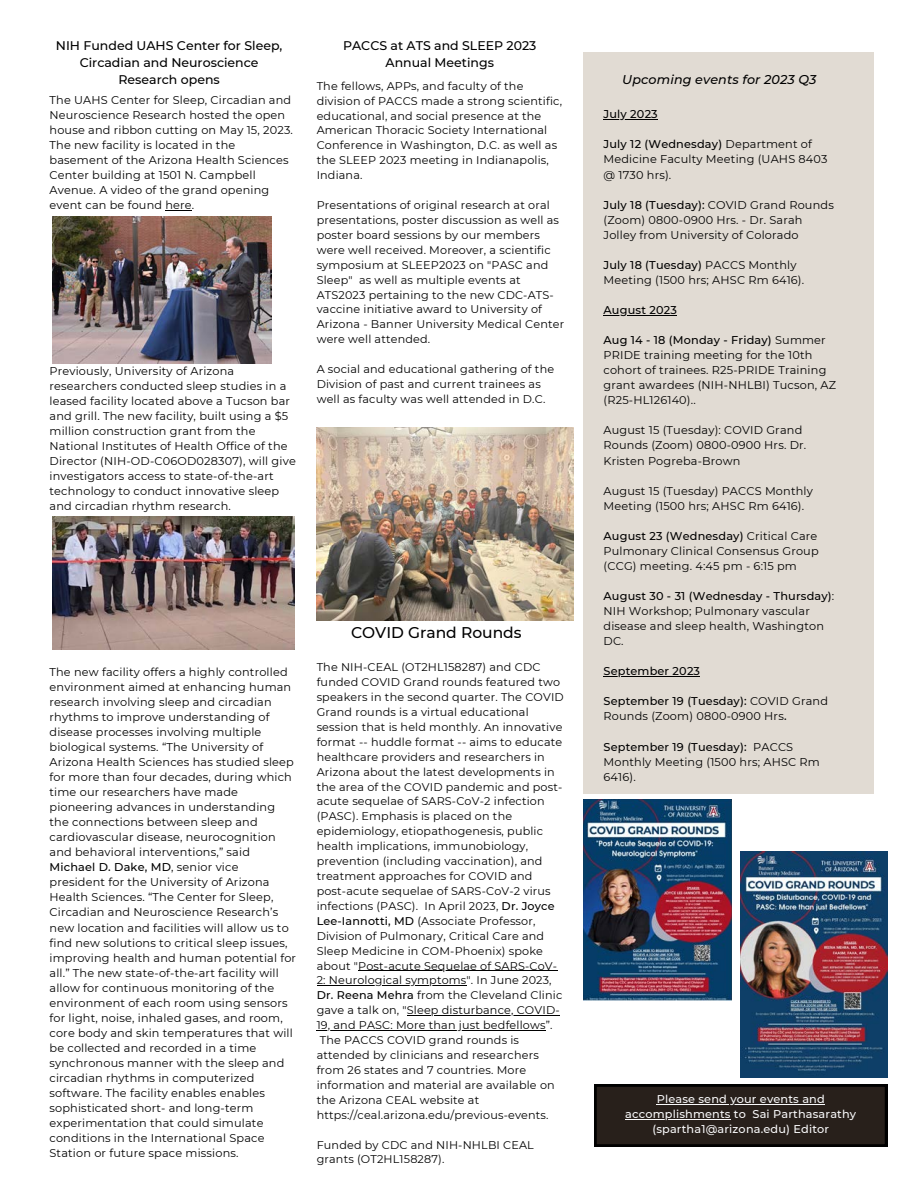
<style>
.page{position:relative;width:918px;height:1188px;background:#fff}
.page>*{position:absolute;margin:0;border:0;box-sizing:border-box;transform-origin:0 0}
.t1{font:500 15.45px "Montserrat";color:#000}
.t2{font:italic 500 12.75px "Montserrat";letter-spacing:.01em;color:#000}
.t3{font:500 12.45px/16.6px "Montserrat";color:#000;text-align:center}
.t4{font:11.25px/15px "Montserrat";letter-spacing:.015em;color:#000}
.t5{font:500 11.25px/15px "Montserrat";letter-spacing:.015em;color:#f9f9fa;text-align:center}
.t6{font:500 11.25px "Montserrat";letter-spacing:.015em;color:#000}
.s1{font-weight:500}
</style>
<div class="page">
<div style="left:583px;top:52px;width:291px;height:741px;background:#e1dbd3"></div>
<svg style="left:595px;top:1085px;width:292px;height:61px;background:#251d18"></svg>
<img style="left:52px;top:217px;width:220px;height:146px">
<img style="left:52px;top:516px;width:242px;height:133px">
<img style="left:317px;top:428px;width:256px;height:192px">
<img style="left:741px;top:852px;width:146px;height:226px">
<img style="left:583px;top:799px;width:149px;height:201px">
<hr style="left:604px;top:119px;width:54px;height:1px;background:#000">
<hr style="left:604px;top:315px;width:73px;height:1px;background:#000">
<hr style="left:604px;top:676px;width:96px;height:1px;background:#000">
<hr style="left:657px;top:1104px;width:168px;height:1px;background:#f9f9fa">
<hr style="left:625px;top:1119px;width:106px;height:1px;background:#f9f9fa">
<svg style="left:165px;top:210px;width:27px;height:1px"></svg>
<hr style="left:358px;top:970px;width:199px;height:1px;background:#000">
<hr style="left:317px;top:985px;width:150px;height:1px;background:#000">
<hr style="left:407px;top:1015px;width:153px;height:1px;background:#000">
<hr style="left:317px;top:1030px;width:229px;height:1px;background:#000">
<p class="t3" style="left:56px;top:38px;width:228px">NIH Funded UAHS Center for Sleep,<br>Circadian and Neuroscience<br>Research opens</p>
<p class="t4" style="left:50px;top:92px;width:245px">The UAHS Center for Sleep, Circadian and Neuroscience Research hosted the open house and ribbon cutting on May 15, 2023.<br>The new facility is located in the basement of the Arizona Health Sciences Center building at 1501 N. Campbell Avenue. A video of the grand opening event can be found here.</p>
<p class="t4" style="left:50px;top:363px;width:248px">Previously, University of Arizona researchers conducted sleep studies in a leased facility located above a Tucson bar and grill. The new facility, built using a $5 million construction grant from the National Institutes of Health Office of the Director (NIH-OD-C06OD028307), will give investigators access to state-of-the-art technology to conduct innovative sleep and circadian rhythm research.</p>
<p class="t3" style="left:343px;top:38px;width:195px">PACCS at ATS and SLEEP 2023<br>Annual Meetings</p>
<p class="t4" style="left:317px;top:78px;width:247px">The fellows, APPs, and faculty of the division of PACCS made a strong scientific, educational, and social presence at the American Thoracic Society International Conference in Washington, D.C. as well as the SLEEP 2023 meeting in Indianapolis, Indiana.</p>
<p class="t4" style="left:317px;top:198px;width:249px">Presentations of original research at oral presentations, poster discussion as well as poster board sessions by our members were well received. Moreover, a scientific symposium at SLEEP2023 on "PASC and Sleep" as well as multiple events at ATS2023 pertaining to the new CDC-ATS&shy;vaccine initiative award to University of Arizona - Banner University Medical Center were well attended.</p>
<p class="t4" style="left:317px;top:362px;width:239px">A social and educational gathering of the<br>Division of past and current trainees as well as faculty was well attended in D.C.</p>
<p class="t4" style="left:50px;top:664px;width:248px">The new facility offers a highly controlled environment aimed at enhancing human research involving sleep and circadian rhythms to improve understanding of disease processes involving multiple biological systems. “The University of Arizona Health Sciences has studied sleep for more than four decades, during which time our researchers have made pioneering advances in understanding the connections between sleep and cardiovascular disease, neurocognition and behavioral interventions,” said <span class="s1">Michael D. Dake, MD</span>, senior vice president for the University of Arizona Health Sciences. “The Center for Sleep, Circadian and Neuroscience Research’s new location and facilities will allow us to find new solutions to critical sleep issues, improving health and human potential for all.” The new state-of-the-art facility will allow for continuous monitoring of the environment of each room using sensors for light, noise, inhaled gases, and room, core body and skin temperatures that will be collected and recorded in a time synchronous manner with the sleep and circadian rhythms in computerized software. The facility enables enables sophisticated short- and long-term experimentation that could simulate conditions in the International Space Station or future space missions.</p>
<p class="t1" style="left:351px;top:623px;width:172px">COVID Grand Rounds</p>
<p class="t4" style="left:317px;top:660px;width:249px">The NIH-CEAL (OT2HL158287) and CDC funded COVID Grand rounds featured two speakers in the second quarter. The COVID Grand rounds is a virtual educational session that is held monthly. An innovative format -- huddle format -- aims to educate healthcare providers and researchers in Arizona about the latest developments in the area of the COVID pandemic and post&shy;acute sequelae of SARS-CoV-2 infection (PASC). Emphasis is placed on the epidemiology, etiopathogenesis, public health implications, immunobiology, prevention (including vaccination), and treatment approaches for COVID and post-acute sequelae of SARS-CoV-2 virus infections (PASC). In April 2023, <span class="s1">Dr. Joyce Lee-Iannotti, MD</span> (Associate Professor, Division of Pulmonary, Critical Care and Sleep Medicine in COM-Phoenix) spoke about "Post-acute Sequelae of SARS-CoV-2: Neurological symptoms". In June 2023, <span class="s1">Dr. Reena Mehra</span> from the Cleveland Clinic gave a talk on, "Sleep disturbance, COVID-19, and PASC: More than just bedfellows”.</p>
<p class="t4" style="left:317px;top:1033px;width:240px">The PACCS COVID grand rounds is attended by clinicians and researchers from 26 states and 7 countries. More information and material are available on the Arizona CEAL website at https://ceal.arizona.edu/previous-events.</p>
<p class="t4" style="left:317px;top:1137px;width:219px">Funded by CDC and NIH-NHLBI CEAL grants (OT2HL158287).</p>
<p class="t2" style="left:622px;top:71px;width:196px">Upcoming events for 2023 Q3</p>
<p class="t6" style="left:604px;top:107px;width:56px">July 2023</p>
<p class="t4" style="left:604px;top:137px;width:226px"><span class="s1">July 12 (Wednesday)</span> Department of<br>Medicine Faculty Meeting (UAHS 8403 @ 1730 hrs).</p>
<p class="t4" style="left:604px;top:197px;width:232px"><span class="s1">July 18 (Tuesday):</span> COVID Grand Rounds (Zoom) 0800-0900 Hrs. - Dr. Sarah<br>Jolley from University of Colorado</p>
<p class="t4" style="left:604px;top:257px;width:202px"><span class="s1">July 18 (Tuesday)</span> PACCS Monthly<br>Meeting (1500 hrs; AHSC Rm 6416).</p>
<p class="t6" style="left:604px;top:303px;width:75px">August 2023</p>
<p class="t4" style="left:604px;top:333px;width:234px"><span class="s1">Aug 14 - 18 (Monday - Friday)</span> Summer PRIDE training meeting for the 10th cohort of trainees. R25-PRIDE Training grant awardees (NIH-NHLBI) Tucson, AZ (R25-HL126140)..</p>
<p class="t4" style="left:604px;top:423px;width:204px">August 15 (Tuesday): COVID Grand<br>Rounds (Zoom) 0800-0900 Hrs. Dr.<br>Kristen Pogreba-Brown</p>
<p class="t4" style="left:604px;top:483px;width:211px">August 15 (Tuesday) PACCS Monthly<br>Meeting (1500 hrs; AHSC Rm 6416).</p>
<p class="t4" style="left:604px;top:528px;width:217px;text-align:justify"><span class="s1">August 23 (Wednesday)</span> Critical Care Pulmonary Clinical Consensus Group (CCG) meeting. 4:45 pm - 6:15 pm</p>
<p class="t4" style="left:604px;top:588px;width:232px"><span class="s1">August 30 - 31 (Wednesday - Thursday)</span>:<br>NIH Workshop; Pulmonary vascular disease and sleep health, Washington<br>DC.</p>
<p class="t6" style="left:604px;top:664px;width:98px">September 2023</p>
<p class="t4" style="left:604px;top:694px;width:226px"><span class="s1">September 19 (Tuesday):</span> COVID Grand<br>Rounds (Zoom) 0800-0900 Hrs<span class="s1">.</span></p>
<p class="t4" style="left:604px;top:739px;width:218px"><span class="s1">September 19 (Tuesday):</span> PACCS<br>Monthly Meeting (1500 hrs; AHSC Rm<br>6416).</p>
<p class="t5" style="left:625px;top:1092px;width:233px">Please send your events and accomplishments to Sai Parthasarathy (spartha1@arizona.edu) Editor</p>
</div>
